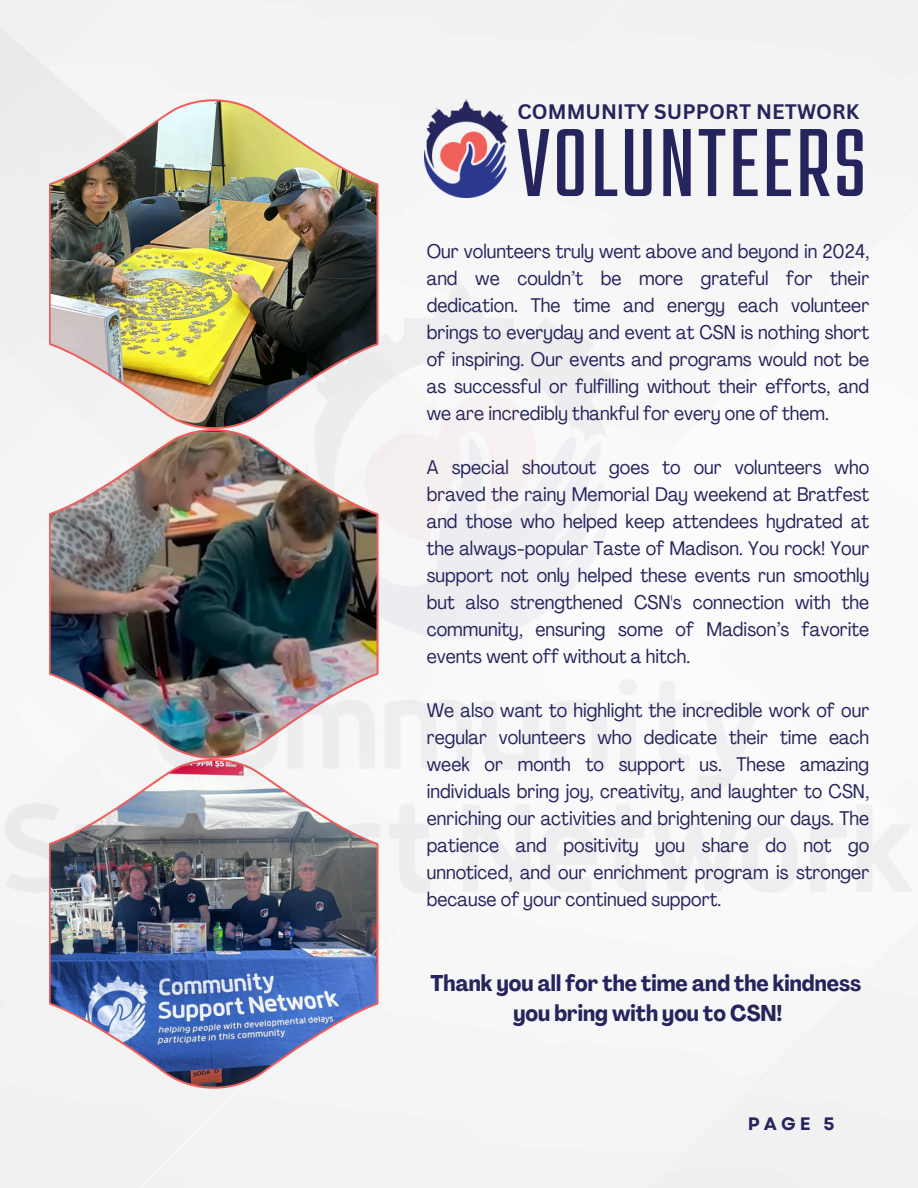
<style>
.page{position:relative;width:918px;height:1188px;background:#f3f3f3}
.page>*{position:absolute;margin:0;border:0;box-sizing:border-box;transform-origin:0 0}
.t1{font:86.55px "Kief Tek Medium Tall";letter-spacing:.035em;color:#25245c}
.t2{font:700 condensed 22.5px/30.3px "Agrandir";color:#25245c;text-align:center}
.t3{font:700 20.4px "Canva Sans";letter-spacing:.005em;color:#25245c}
.t4{font:condensed 19.5px/27px "Agrandir";color:#25245c;text-align:justify}
.t5{font:700 18px "Garet";color:#25245c}
</style>
<div class="page">
<img style="left:51px;top:913px;width:326px;height:174px">
<img style="left:51px;top:101px;width:326px;height:175px">
<img style="left:424px;top:99px;width:84px;height:98px">
<img style="left:6px;top:276px;width:906px;height:637px">
<p class="t3" style="left:517px;top:98px;width:344px">COMMUNITY SUPPORT NETWORK</p>
<h3 class="t1" style="left:517px;top:131px;width:350px">VOLUNTEERS</h3>
<h1 class="t4" style="left:427px;top:240px;width:444px">Our volunteers truly went above and beyond in 2024, and we couldn’t be more grateful for their dedication. The time and energy each volunteer brings to everyday and event at CSN is nothing short of inspiring. Our events and programs would not be as successful or fulfilling without their efforts, and we are incredibly thankful for every one of them.</h1>
<p class="t4" style="left:427px;top:456px;width:444px">A special shoutout goes to our volunteers who braved the rainy Memorial Day weekend at Bratfest and those who helped keep attendees hydrated at the always-popular Taste of Madison. You rock! Your support not only helped these events run smoothly but also strengthened CSN's connection with the community, ensuring some of Madison’s favorite events went off without a hitch.</p>
<p class="t4" style="left:427px;top:699px;width:444px">We also want to highlight the incredible work of our regular volunteers who dedicate their time each week or month to support us. These amazing individuals bring joy, creativity, and laughter to CSN, enriching our activities and brightening our days. The patience and positivity you share do not go unnoticed, and our enrichment program is stronger because of your continued support.</p>
<p class="t2" style="left:431px;top:970px;width:432px">Thank you all for the time and the kindness you bring with you to CSN!</p>
<p class="t5" style="left:748px;top:1111px;width:88px">PAGE 5</p>
</div>
